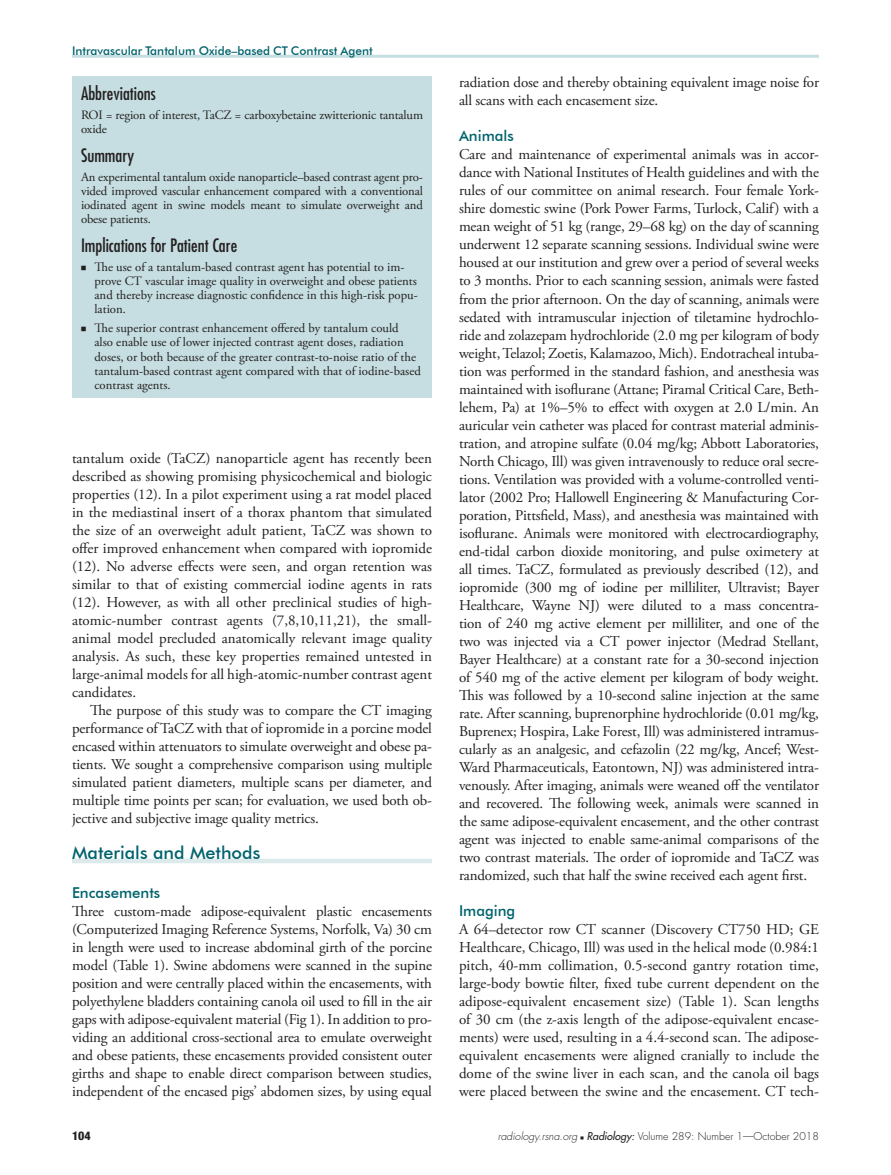
<style>
.page{position:relative;width:891px;height:1175px;background:#fff}
.page>*{position:absolute;margin:0;border:0;box-sizing:border-box;transform-origin:0 0}
.t1{font:condensed 18px "Futura";color:#231f20}
.t2{font:500 18px "Futura BT";color:#00636d}
.t3{font:15px/18px "Adobe Garamond Pro";letter-spacing:-.01em;color:#231f20;text-align:justify}
.t4{font:500 15px "Futura BT";color:#00636d}
.t5{font:12.75px/14.2px "Adobe Garamond Pro";color:#231f20}
.t6{font:500 12px "Futura BT";color:#00636d}
.t7{font:800 condensed 12px "Helvetica Neue";color:#231f20}
.t8{font:300 10.5px "Futura";color:#231f20}
.s1{font-family:"Universal Newswith Comm Pi";font-size:9px}
.s2{font-style:italic}
.s3{font-family:"Universal Newswith Comm Pi";font-weight:400;font-size:6px}
.s4{font-weight:400;font-style:italic}
</style>
<div class="page">
<hr style="left:72px;top:55px;width:747px;height:3px;background:#c6dee1">
<div style="left:72px;top:76px;width:360px;height:322px;background:#c6dee1"></div>
<div style="left:72px;top:858px;width:360px;height:5px;background:#dceaec"></div>
<p class="t6" style="left:72px;top:43px;width:302px">Intravascular Tantalum Oxide–based CT Contrast Agent</p>
<p class="t1" style="left:81px;top:82px;width:76px">Abbreviations</p>
<p class="t5" style="left:81px;top:108px;width:344px">ROI = region of interest, TaCZ = carboxybetaine zwitterionic tantalum oxide</p>
<p class="t1" style="left:81px;top:144px;width:55px">Summary</p>
<p class="t5" style="left:81px;top:170px;width:344px;text-align:justify">An experimental tantalum oxide nanoparticle–based contrast agent pro&shy;vided improved vascular enhancement compared with a conventional iodinated agent in swine models meant to simulate overweight and obese patients.</p>
<p class="t1" style="left:81px;top:234px;width:158px">Implications for Patient Care</p>
<p class="t5" style="left:94px;top:260px;width:325px;text-indent:-14px"><span class="s1">n</span> The use of a tantalum-based contrast agent has potential to im&shy;prove CT vascular image quality in overweight and obese patients and thereby increase diagnostic confidence in this high-risk popu&shy;lation.</p>
<p class="t5" style="left:94px;top:321px;width:328px;text-indent:-14px"><span class="s1">n</span> The superior contrast enhancement offered by tantalum could<br>also enable use of lower injected contrast agent doses, radiation doses, or both because of the greater contrast-to-noise ratio of the tantalum-based contrast agent compared with that of iodine-based contrast agents.</p>
<p class="t3" style="left:72px;top:449px;width:362px">tantalum oxide (TaCZ) nanoparticle agent has recently been described as showing promising physicochemical and biologic properties (12). In a pilot experiment using a rat model placed in the mediastinal insert of a thorax phantom that simulated the size of an overweight adult patient, TaCZ was shown to offer improved enhancement when compared with iopromide (12). No adverse effects were seen, and organ retention was similar to that of existing commercial iodine agents in rats (12). However, as with all other preclinical studies of high&shy;atomic-number contrast agents (7,8,10,11,21), the small&shy;animal model precluded anatomically relevant image quality analysis. As such, these key properties remained untested in large-animal models for all high-atomic-number contrast agent candidates.</p>
<p class="t3" style="left:72px;top:701px;width:362px;text-indent:18px">The purpose of this study was to compare the CT imaging performance of TaCZ with that of iopromide in a porcine model encased within attenuators to simulate overweight and obese pa&shy;tients. We sought a comprehensive comparison using multiple simulated patient diameters, multiple scans per diameter, and multiple time points per scan; for evaluation, we used both ob&shy;jective and subjective image quality metrics.</p>
<p class="t2" style="left:72px;top:841px;width:190px">Materials and Methods</p>
<p class="t4" style="left:72px;top:883px;width:90px">Encasements</p>
<p class="t3" style="left:72px;top:902px;width:362px">Three custom-made adipose-equivalent plastic encasements (Computerized Imaging Reference Systems, Norfolk, Va) 30 cm in length were used to increase abdominal girth of the porcine model (Table 1). Swine abdomens were scanned in the supine position and were centrally placed within the encasements, with polyethylene bladders containing canola oil used to fill in the air gaps with adipose-equivalent material (Fig 1). In addition to pro&shy;viding an additional cross-sectional area to emulate overweight and obese patients, these encasements provided consistent outer girths and shape to enable direct comparison between studies, independent of the encased pigs’ abdomen sizes, by using equal</p>
<p class="t3" style="left:459px;top:74px;width:362px">radiation dose and thereby obtaining equivalent image noise for all scans with each encasement size.</p>
<p class="t4" style="left:459px;top:127px;width:56px">Animals</p>
<p class="t3" style="left:459px;top:146px;width:362px">Care and maintenance of experimental animals was in accor&shy;dance with National Institutes of Health guidelines and with the rules of our committee on animal research. Four female York&shy;shire domestic swine (Pork Power Farms, Turlock, Calif) with a mean weight of 51 kg (range, 29–68 kg) on the day of scanning underwent 12 separate scanning sessions. Individual swine were housed at our institution and grew over a period of several weeks to 3 months. Prior to each scanning session, animals were fasted from the prior afternoon. On the day of scanning, animals were sedated with intramuscular injection of tiletamine hydrochlo&shy;ride and zolazepam hydrochloride (2.0 mg per kilogram of body weight, Telazol; Zoetis, Kalamazoo, Mich). Endotracheal intuba&shy;tion was performed in the standard fashion, and anesthesia was maintained with isoflurane (Attane; Piramal Critical Care, Beth&shy;lehem, Pa) at 1%–5% to effect with oxygen at 2.0 L/min. An auricular vein catheter was placed for contrast material adminis&shy;tration, and atropine sulfate (0.04 mg/kg; Abbott Laboratories, North Chicago, Ill) was given intravenously to reduce oral secre&shy;tions. Ventilation was provided with a volume-controlled venti&shy;lator (2002 Pro; Hallowell Engineering &amp; Manufacturing Cor&shy;poration, Pittsfield, Mass), and anesthesia was maintained with isoflurane. Animals were monitored with electrocardiography, end-tidal carbon dioxide monitoring, and pulse oximetery at all times. TaCZ, formulated as previously described (12), and iopromide (300 mg of iodine per milliliter, Ultravist; Bayer Healthcare, Wayne NJ) were diluted to a mass concentra&shy;tion of 240 mg active element per milliliter, and one of the two was injected via a CT power injector (Medrad Stellant, Bayer Healthcare) at a constant rate for a 30-second injection of 540 mg of the active element per kilogram of body weight.<br>This was followed by a 10-second saline injection at the same rate. After scanning, buprenorphine hydrochloride (0.01 mg/kg, Buprenex; Hospira, Lake Forest, Ill) was administered intramus&shy;cularly as an analgesic, and cefazolin (22 mg/kg, Ancef; West-Ward Pharmaceuticals, Eatontown, NJ) was administered intra&shy;venously. After imaging, animals were weaned off the ventilator and recovered. The following week, animals were scanned in the same adipose-equivalent encasement, and the other contrast agent was injected to enable same-animal comparisons of the two contrast materials. The order of iopromide and TaCZ was randomized, such that half the swine received each agent first.</p>
<p class="t4" style="left:459px;top:901px;width:58px">Imaging</p>
<p class="t3" style="left:459px;top:920px;width:362px">A 64–detector row CT scanner (Discovery CT750 HD; GE Healthcare, Chicago, Ill) was used in the helical mode (0.984:1 pitch, 40-mm collimation, 0.5-second gantry rotation time, large-body bowtie filter, fixed tube current dependent on the adipose-equivalent encasement size) (Table 1). Scan lengths of 30 cm (the z-axis length of the adipose-equivalent encase&shy;ments) were used, resulting in a 4.4-second scan. The adipose&shy;equivalent encasements were aligned cranially to include the dome of the swine liver in each scan, and the canola oil bags were placed between the swine and the encasement. CT tech-</p>
<p class="t7" style="left:72px;top:1128px;width:20px">104</p>
<p class="t8" style="left:498px;top:1129px;width:323px"><span class="s2">radiology.rsna.org</span> <span class="s3">n</span> <span class="s4">Radiology:</span> Volume 289: Number 1—October 2018</p>
</div>
